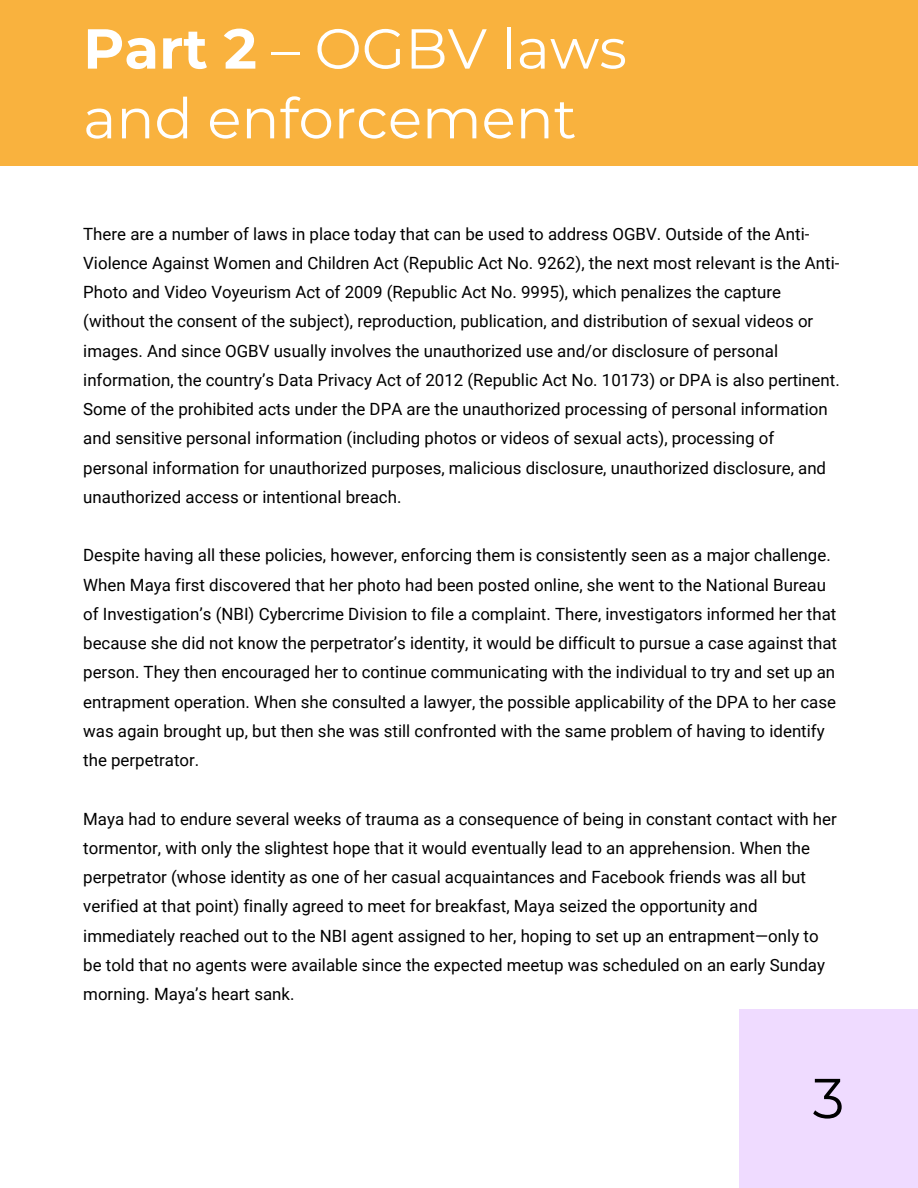
<style>
.page{position:relative;width:918px;height:1188px;background:#fff}
.page>*{position:absolute;margin:0;border:0;box-sizing:border-box;transform-origin:0 0}
.t1{font:56.25px/69.8px "Montserrat";color:#fff}
.t2{font:56.25px "Montserrat";color:#000}
.t3{font:16.8px/29.2px "Roboto";color:#000}
.s1{font-weight:700}
</style>
<div class="page">
<div style="left:0;top:0;width:918px;height:165px;background:#f9b23e"></div>
<div style="left:739px;top:1009px;width:179px;height:179px;background:#efdbff"></div>
<h1 class="t1" style="left:83px;top:12px;width:545px"><span class="s1">Part 2</span> – OGBV laws and enforcement</h1>
<p class="t3" style="left:83px;top:218px;width:758px">There are a number of laws in place today that can be used to address OGBV. Outside of the Anti-Violence Against Women and Children Act (Republic Act No. 9262), the next most relevant is the Anti-Photo and Video Voyeurism Act of 2009 (Republic Act No. 9995), which penalizes the capture (without the consent of the subject), reproduction, publication, and distribution of sexual videos or images. And since OGBV usually involves the unauthorized use and/or disclosure of personal information, the country’s Data Privacy Act of 2012 (Republic Act No. 10173) or DPA is also pertinent.<br>Some of the prohibited acts under the DPA are the unauthorized processing of personal information and sensitive personal information (including photos or videos of sexual acts), processing of personal information for unauthorized purposes, malicious disclosure, unauthorized disclosure, and unauthorized access or intentional breach.</p>
<p class="t3" style="left:83px;top:540px;width:755px">Despite having all these policies, however, enforcing them is consistently seen as a major challenge.<br>When Maya first discovered that her photo had been posted online, she went to the National Bureau of Investigation’s (NBI) Cybercrime Division to file a complaint. There, investigators informed her that because she did not know the perpetrator’s identity, it would be difficult to pursue a case against that person. They then encouraged her to continue communicating with the individual to try and set up an entrapment operation. When she consulted a lawyer, the possible applicability of the DPA to her case was again brought up, but then she was still confronted with the same problem of having to identify the perpetrator.</p>
<p class="t3" style="left:83px;top:803px;width:755px">Maya had to endure several weeks of trauma as a consequence of being in constant contact with her tormentor, with only the slightest hope that it would eventually lead to an apprehension. When the perpetrator (whose identity as one of her casual acquaintances and Facebook friends was all but verified at that point) finally agreed to meet for breakfast, Maya seized the opportunity and immediately reached out to the NBI agent assigned to her, hoping to set up an entrapment—only to be told that no agents were available since the expected meetup was scheduled on an early Sunday morning. Maya’s heart sank.</p>
<h1 class="t2" style="left:813px;top:1060px;width:33px">3</h1>
</div>
